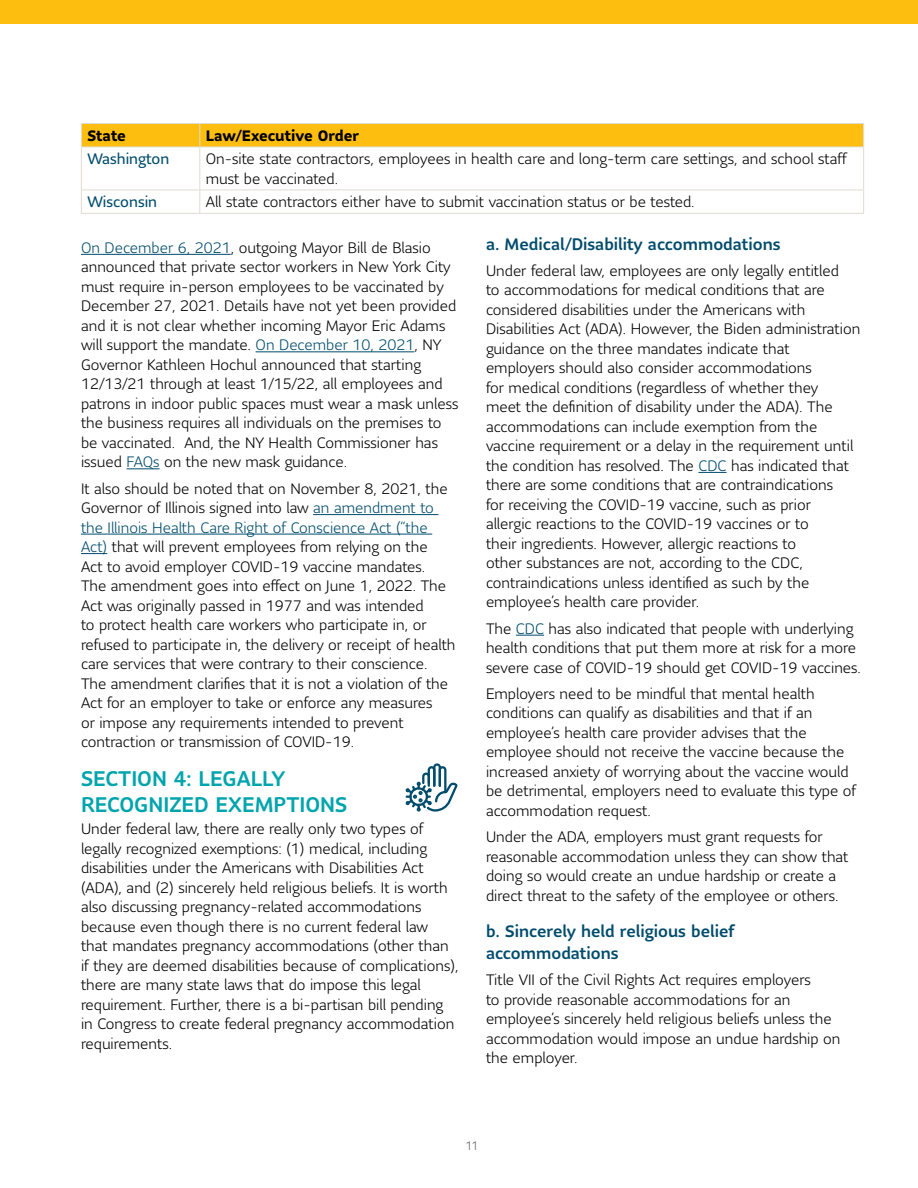
<style>
.page{position:relative;width:918px;height:1188px;background:#fff}
.page>*{position:absolute;margin:0;border:0;box-sizing:border-box;transform-origin:0 0}
.H2_Med_14_17_3125{font:500 21px/25.5px "Sun Life Sans";color:#00a4ad}
.H3_Med_11_15_3025{font:500 16.5px/22.5px "Sun Life Sans";color:#004c6c}
.P_Text_Light_10_13_k{font:300 15px/19.5px "Sun Life Sans";color:#000}
.P_Text_Light_10_13_k-2{font:700 15px "Sun Life Sans";color:#000}
.P_reg_10_13_3025{font:15px "Sun Life Sans";color:#004c6c}
.t1{font:300 12px "Sun Life Sans Condensed";color:#58595b}
.s1{color:#004c6c}
</style>
<div class="page">
<div style="left:0;top:0;width:918px;height:24px;background:#febe10"></div>
<svg style="left:81px;top:123px;width:783px;height:24px;background:#fcc01d"></svg>
<hr style="left:81px;top:147px;width:119px;height:1px;background:#e1dcd2">
<hr style="left:200px;top:147px;width:664px;height:1px;background:#e1dcd2">
<hr style="left:81px;top:147px;width:1px;height:43px;background:#e1dcd2">
<hr style="left:199px;top:147px;width:1px;height:43px;background:#e1dcd2">
<hr style="left:863px;top:147px;width:1px;height:43px;background:#e1dcd2">
<hr style="left:81px;top:190px;width:119px;height:1px;background:#e1dcd2">
<svg style="left:81px;top:191px;width:1px;height:22px"></svg>
<hr style="left:200px;top:190px;width:664px;height:1px;background:#e1dcd2">
<svg style="left:199px;top:190px;width:1px;height:23px"></svg>
<svg style="left:863px;top:191px;width:1px;height:22px"></svg>
<hr style="left:81px;top:213px;width:119px;height:1px;background:#e1dcd2">
<hr style="left:200px;top:213px;width:664px;height:1px;background:#e1dcd2">
<hr style="left:81px;top:254px;width:150px;height:1px;background:#004c6c">
<hr style="left:256px;top:351px;width:158px;height:1px;background:#004c6c">
<hr style="left:127px;top:468px;width:33px;height:1px;background:#004c6c">
<hr style="left:313px;top:514px;width:125px;height:1px;background:#004c6c">
<hr style="left:81px;top:534px;width:351px;height:1px;background:#004c6c">
<svg style="left:81px;top:553px;width:26px;height:1px"></svg>
<svg style="left:698px;top:472px;width:29px;height:1px"></svg>
<svg style="left:516px;top:635px;width:28px;height:1px"></svg>
<svg style="left:405px;top:763px;width:53px;height:49px"></svg>
<p class="P_Text_Light_10_13_k-2" style="left:87px;top:125px;width:40px">State</p>
<p class="P_Text_Light_10_13_k-2" style="left:206px;top:125px;width:155px">Law/Executive Order</p>
<p class="P_reg_10_13_3025" style="left:87px;top:149px;width:83px">Washington</p>
<p class="P_Text_Light_10_13_k" style="left:206px;top:149px;width:642px">On-site state contractors, employees in health care and long-term care settings, and school staff must be vaccinated.</p>
<p class="P_reg_10_13_3025" style="left:87px;top:192px;width:71px">Wisconsin</p>
<p class="P_Text_Light_10_13_k" style="left:206px;top:192px;width:490px">All state contractors either have to submit vaccination status or be tested.</p>
<p class="P_Text_Light_10_13_k" style="left:81px;top:237px;width:379px"><span class="s1">On December 6, 2021</span>, outgoing Mayor Bill de Blasio announced that private sector workers in New York City must require in-person employees to be vaccinated by December 27, 2021. Details have not yet been provided and it is not clear whether incoming Mayor Eric Adams will support the mandate. <span class="s1">On December 10, 2021</span>, NY Governor Kathleen Hochul announced that starting 12/13/21 through at least 1/15/22, all employees and patrons in indoor public spaces must wear a mask unless the business requires all individuals on the premises to be vaccinated. And, the NY Health Commissioner has issued <span class="s1">FAQs</span> on the new mask guidance.</p>
<p class="P_Text_Light_10_13_k" style="left:81px;top:478px;width:376px">It also should be noted that on November 8, 2021, the Governor of Illinois signed into law <span class="s1">an amendment to the Illinois Health Care Right of Conscience Act (“the Act)</span> that will prevent employees from relying on the<br>Act to avoid employer COVID-19 vaccine mandates.<br>The amendment goes into effect on June 1, 2022. The Act was originally passed in 1977 and was intended<br>to protect health care workers who participate in, or refused to participate in, the delivery or receipt of health care services that were contrary to their conscience.<br>The amendment clarifies that it is not a violation of the Act for an employer to take or enforce any measures<br>or impose any requirements intended to prevent contraction or transmission of COVID-19.</p>
<h2 class="H2_Med_14_17_3125" style="left:81px;top:765px;width:268px">SECTION 4: LEGALLY<br>RECOGNIZED EXEMPTIONS</h2>
<p class="P_Text_Light_10_13_k" style="left:81px;top:819px;width:379px">Under federal law, there are really only two types of legally recognized exemptions: (1) medical, including disabilities under the Americans with Disabilities Act (ADA), and (2) sincerely held religious beliefs. It is worth also discussing pregnancy-related accommodations because even though there is no current federal law that mandates pregnancy accommodations (other than if they are deemed disabilities because of complications), there are many state laws that do impose this legal requirement. Further, there is a bi-partisan bill pending in Congress to create federal pregnancy accommodation requirements.</p>
<h3 class="H3_Med_11_15_3025" style="left:486px;top:232px;width:296px">a. Medical/Disability accommodations</h3>
<p class="P_Text_Light_10_13_k" style="left:486px;top:261px;width:376px">Under federal law, employees are only legally entitled<br>to accommodations for medical conditions that are considered disabilities under the Americans with Disabilities Act (ADA). However, the Biden administration guidance on the three mandates indicate that employers should also consider accommodations<br>for medical conditions (regardless of whether they<br>meet the definition of disability under the ADA). The accommodations can include exemption from the vaccine requirement or a delay in the requirement until the condition has resolved. The <span class="s1">CDC</span> has indicated that there are some conditions that are contraindications<br>for receiving the COVID-19 vaccine, such as prior allergic reactions to the COVID-19 vaccines or to<br>their ingredients. However, allergic reactions to<br>other substances are not, according to the CDC, contraindications unless identified as such by the employee’s health care provider.</p>
<p class="P_Text_Light_10_13_k" style="left:486px;top:618px;width:376px">The <span class="s1">CDC</span> has also indicated that people with underlying health conditions that put them more at risk for a more severe case of COVID-19 should get COVID-19 vaccines.</p>
<p class="P_Text_Light_10_13_k" style="left:486px;top:684px;width:372px">Employers need to be mindful that mental health conditions can qualify as disabilities and that if an employee’s health care provider advises that the employee should not receive the vaccine because the increased anxiety of worrying about the vaccine would be detrimental, employers need to evaluate this type of accommodation request.</p>
<p class="P_Text_Light_10_13_k" style="left:486px;top:827px;width:364px">Under the ADA, employers must grant requests for reasonable accommodation unless they can show that doing so would create an undue hardship or create a direct threat to the safety of the employee or others.</p>
<h3 class="H3_Med_11_15_3025" style="left:486px;top:919px;width:250px">b. Sincerely held religious belief accommodations</h3>
<p class="P_Text_Light_10_13_k" style="left:486px;top:970px;width:356px">Title VII of the Civil Rights Act requires employers<br>to provide reasonable accommodations for an employee’s sincerely held religious beliefs unless the accommodation would impose an undue hardship on the employer.</p>
<p class="t1" style="left:466px;top:1138px;width:13px">11</p>
</div>
